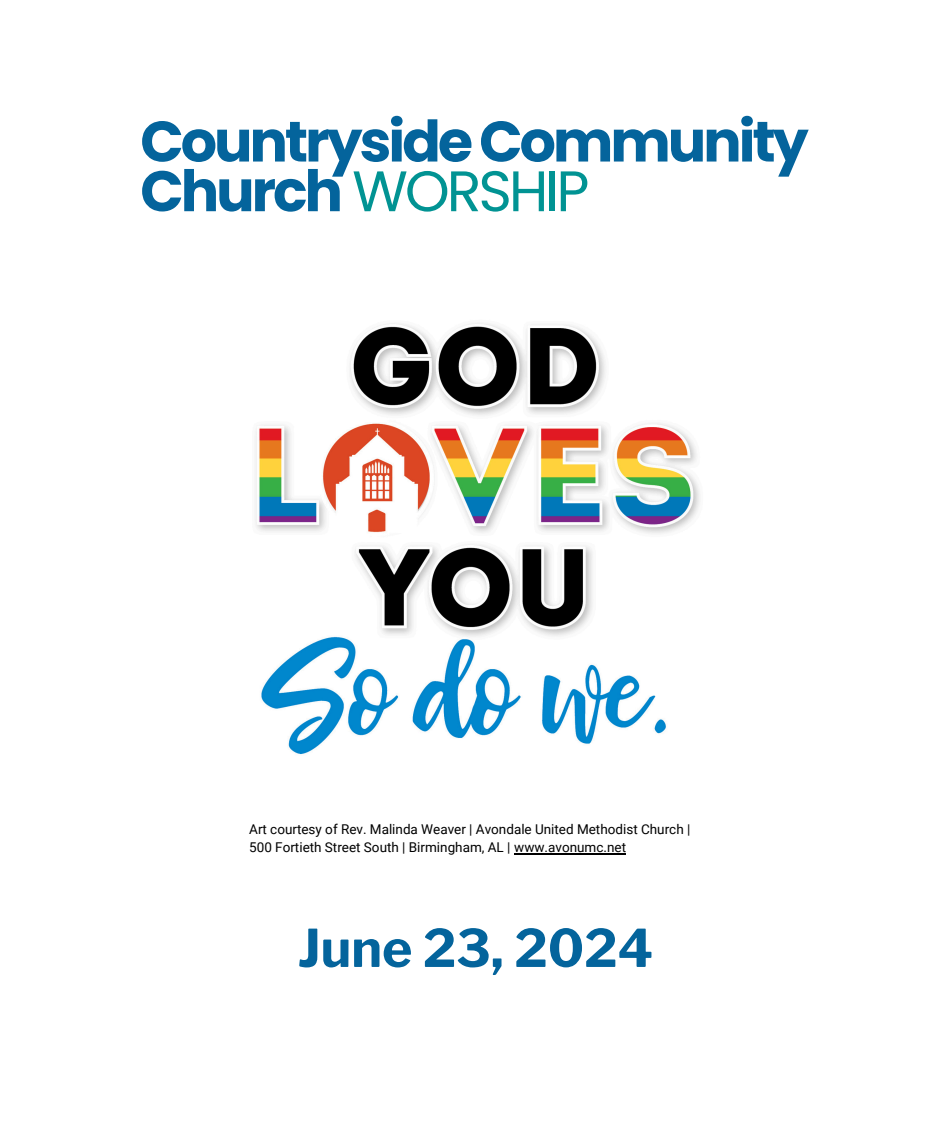
<style>
.page{position:relative;width:951px;height:1146px;background:#fff}
.page>*{position:absolute;margin:0;border:0;box-sizing:border-box;transform-origin:0 0}
.t1{font:700 57px/49.7px "Poppins";letter-spacing:-.055em;color:#04649c}
.t2{font:700 51.6px "Libre Franklin";color:#04649c}
.t3{font:13.5px/18px "Roboto";color:#000}
.s1{font-weight:400;color:#019393}
</style>
<div class="page">
<img style="left:255px;top:323px;width:445px;height:532px">
<hr style="left:514px;top:852px;width:112px;height:2px;background:#000">
<p class="t1" style="left:140px;top:117px;width:670px">Countryside Community<br>Church <span class="s1">WORSHIP</span></p>
<h1 class="t3" style="left:249px;top:820px;width:443px">Art courtesy of Rev. Malinda Weaver | Avondale United Methodist Church |<br>500 Fortieth Street South | Birmingham, AL | www.avonumc.net</h1>
<p class="t2" style="left:297px;top:916px;width:357px">June 23, 2024</p>
</div>
